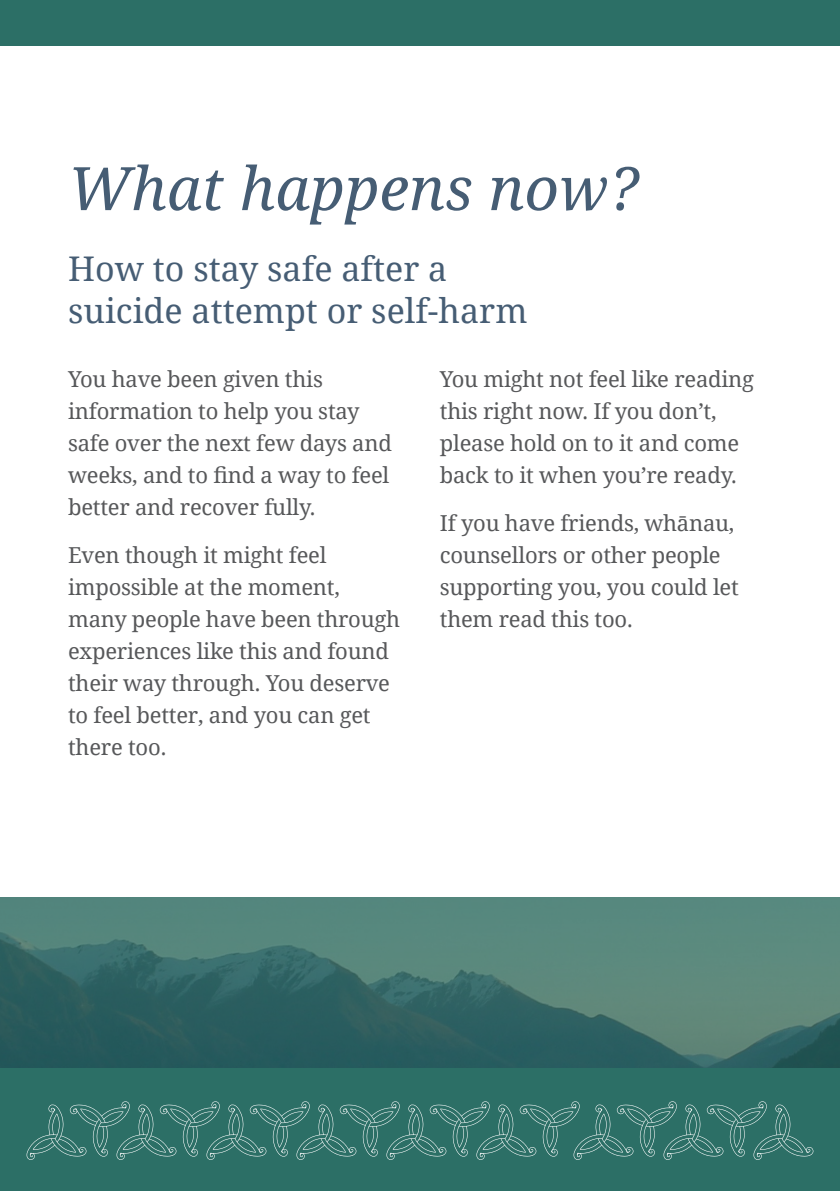
<style>
.page{position:relative;width:840px;height:1191px;background:#fff}
.page>*{position:absolute;margin:0;border:0;box-sizing:border-box;transform-origin:0 0}
.t1{font:italic 60px "Droid Serif";color:#465d74}
.t2{font:34px/42px "Droid Serif";color:#465d74}
.Body_Text{font:22px/32px "Droid Serif";letter-spacing:-.01em;color:#57585a}
</style>
<div class="page">
<img style="left:0;top:897px;width:839px;height:171px">
<div style="left:0;top:1068px;width:839px;height:123px;background:#2c6f66"></div>
<svg style="left:27px;top:1101px;width:786px;height:58px"></svg>
<div style="left:0;top:0;width:839px;height:45px;background:#2c6f66"></div>
<p class="t1" style="left:68px;top:147px;width:571px">What happens now?</p>
<p class="t2" style="left:68px;top:246px;width:460px">How to stay safe after a suicide attempt or self-harm</p>
<p class="Body_Text" style="left:68px;top:362px;width:325px">You have been given this information to help you stay safe over the next few days and weeks, and to find a way to feel better and recover fully.</p>
<p class="Body_Text" style="left:68px;top:538px;width:333px">Even though it might feel impossible at the moment, many people have been through experiences like this and found their way through. You deserve to feel better, and you can get there too.</p>
<p class="Body_Text" style="left:439px;top:362px;width:315px">You might not feel like reading this right now. If you don’t, please hold on to it and come back to it when you’re ready.</p>
<p class="Body_Text" style="left:439px;top:506px;width:300px">If you have friends, whānau, counsellors or other people supporting you, you could let them read this too.</p>
</div>
